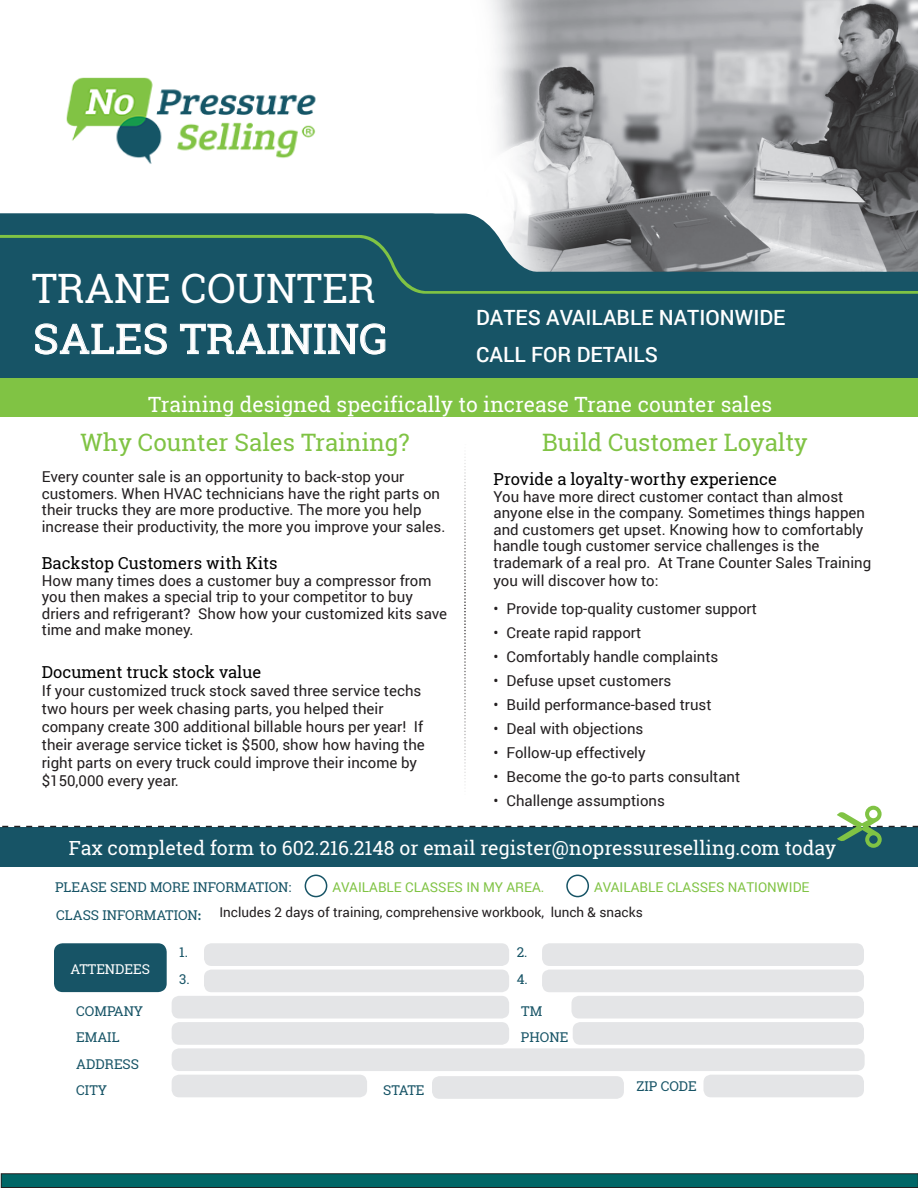
<style>
.page{position:relative;width:918px;height:1188px;background:#fff}
.page>*{position:absolute;margin:0;border:0;box-sizing:border-box;transform-origin:0 0}
.t1{font:41.25px "Roboto Slab";letter-spacing:.01em;color:#fff}
.t2{font:40.5px "Roboto Slab";color:#fff}
.Headline{font:24px "Roboto Slab";color:#80c344}
.t3{font:21px "Roboto Slab";letter-spacing:.005em;color:#fff}
.t4{font:500 21px "Roboto";color:#fff}
.t5{font:19.5px "Roboto Slab";color:#fff}
.Bullet{font:16.5px "Roboto Slab";color:#000}
.Body_Copy{font:16.5px "Roboto Slab";color:#000}
.Bullet-2{font:15px/18px "Roboto";color:#231f20}
.Body_Copy-2{font:15px/16.5px "Roboto";color:#231f20}
.t6{font:13.5px "Roboto Slab";color:#175466}
.t7{font:13.5px "Roboto";color:#231f20}
.t8{font:13.5px "Roboto";color:#80c344}
.t9{font:13.5px "Roboto Slab";color:#fff}
.s1{font-family:"Roboto"}
.s2{font-family:"Koz Go Pr 6 N";font-weight:700;font-size:12px}
</style>
<div class="page">
<img style="left:0;top:0;width:918px;height:214px">
<div style="left:0;top:294px;width:918px;height:84px;background:#175466"></div>
<svg style="left:0;top:214px;width:918px;height:21px;background:#4e6f79"></svg>
<svg style="left:0;top:235px;width:918px;height:59px;background:#406d74"></svg>
<div style="left:0;top:378px;width:918px;height:39px;background:#80c344"></div>
<svg style="left:35px;top:323px;width:132px;height:32px;background:#417382"></svg>
<svg style="left:180px;top:323px;width:206px;height:32px;background:#427382"></svg>
<div style="left:204px;top:943px;width:305px;height:23px;background:#e4e5e7;border-radius:8px"></div>
<div style="left:204px;top:970px;width:305px;height:22px;background:#e4e5e7;border-radius:8px"></div>
<div style="left:172px;top:996px;width:337px;height:23px;background:#e4e5e7;border-radius:8px"></div>
<div style="left:172px;top:1048px;width:693px;height:23px;background:#e4e5e7;border-radius:8px"></div>
<div style="left:172px;top:1022px;width:337px;height:23px;background:#e4e5e7;border-radius:8px"></div>
<div style="left:172px;top:1075px;width:195px;height:22px;background:#e4e5e7;border-radius:8px"></div>
<div style="left:432px;top:1076px;width:192px;height:23px;background:#e4e5e7;border-radius:8px"></div>
<div style="left:704px;top:1075px;width:160px;height:22px;background:#e4e5e7;border-radius:8px"></div>
<div style="left:542px;top:943px;width:322px;height:23px;background:#e4e5e7;border-radius:8px"></div>
<div style="left:542px;top:970px;width:322px;height:22px;background:#e4e5e7;border-radius:8px"></div>
<div style="left:572px;top:996px;width:292px;height:23px;background:#e4e5e7;border-radius:8px"></div>
<div style="left:573px;top:1022px;width:291px;height:23px;background:#e4e5e7;border-radius:8px"></div>
<div style="left:0;top:827px;width:918px;height:40px;background:#175466"></div>
<div style="left:54px;top:943px;width:113px;height:49px;background:#175466;border-radius:9px"></div>
<svg style="left:2px;top:806px;width:916px;height:42px"></svg>
<svg style="left:464px;top:457px;width:2px;height:325px"></svg>
<img style="left:42px;top:51px;width:294px;height:128px">
<div style="left:1px;top:1174px;width:917px;height:14px;background:#066"></div>
<div style="left:1px;top:1173px;width:917px;height:15px;border:1px solid #231f20"></div>
<div style="left:305px;top:875px;width:22px;height:22px;border:2px solid #175466;border-radius:50%"></div>
<div style="left:566px;top:875px;width:23px;height:22px;border:2px solid #175466;border-radius:50%"></div>
<p class="t2" style="left:32px;top:260px;width:345px">TRANE COUNTER</p>
<p class="t1" style="left:33px;top:310px;width:356px">SALES TRAINING</p>
<p class="t4" style="left:476px;top:303px;width:311px">DATES AVAILABLE NATIONWIDE</p>
<p class="t4" style="left:476px;top:340px;width:183px">CALL FOR DETAILS</p>
<p class="t3" style="left:148px;top:390px;width:625px">Training designed specifically to increase Trane counter sales</p>
<p class="Headline" style="left:80px;top:425px;width:331px">Why Counter Sales Training?</p>
<p class="Body_Copy-2" style="left:42px;top:468px;width:405px">Every counter sale is an opportunity to back-stop your customers. When HVAC technicians have the right parts on their trucks they are more productive. The more you help increase their productivity, the more you improve your sales.</p>
<p class="Bullet" style="left:42px;top:552px;width:237px">Backstop Customers with Kits</p>
<p class="Bullet-2" style="left:42px;top:572px;width:407px;line-height:16.5px">How many times does a customer buy a compressor from you then makes a special trip to your competitor to buy driers and refrigerant? Show how your customized kits save time and make money.</p>
<p class="Bullet" style="left:42px;top:660px;width:221px">Document truck stock value</p>
<p class="Bullet-2" style="left:42px;top:681px;width:385px">If your customized truck stock saved three service techs two hours per week chasing parts, you helped their company create 300 additional billable hours per year! If their average service ticket is $500, show how having the right parts on every truck could improve their income by $150,000 every year.</p>
<p class="Headline" style="left:542px;top:425px;width:267px">Build Customer Loyalty</p>
<p class="Body_Copy" style="left:494px;top:468px;width:285px">Provide a loyalty-worthy experience</p>
<p class="Body_Copy-2" style="left:494px;top:488px;width:379px">You have more direct customer contact than almost anyone else in the company. Sometimes things happen and customers get upset. Knowing how to comfortably handle tough customer service challenges is the trademark of a real pro. At Trane Counter Sales Training</p>
<p class="Body_Copy-2" style="left:494px;top:572px;width:167px">you will discover how to:</p>
<p class="Bullet-2" style="left:494px;top:599px;width:265px">• Provide top-quality customer support</p>
<p class="Bullet-2" style="left:494px;top:623px;width:149px">• Create rapid rapport</p>
<p class="Bullet-2" style="left:494px;top:647px;width:226px">• Comfortably handle complaints</p>
<p class="Bullet-2" style="left:494px;top:671px;width:179px">• Defuse upset customers</p>
<p class="Bullet-2" style="left:494px;top:695px;width:220px">• Build performance-based trust</p>
<p class="Bullet-2" style="left:494px;top:719px;width:151px">• Deal with objections</p>
<p class="Bullet-2" style="left:494px;top:743px;width:154px">• Follow-up effectively</p>
<p class="Bullet-2" style="left:494px;top:767px;width:248px">• Become the go-to parts consultant</p>
<p class="Bullet-2" style="left:494px;top:791px;width:173px">• Challenge assumptions</p>
<p class="t5" style="left:69px;top:835px;width:769px">Fax completed form to 602.216.2148 or email register@nopressureselling.com today</p>
<p class="t6" style="left:55px;top:878px;width:238px">PLEASE SEND MORE INFORMATION<span class="s1">:</span></p>
<p class="t8" style="left:333px;top:877px;width:213px">AVAILABLE CLASSES IN MY AREA.</p>
<p class="t8" style="left:594px;top:877px;width:217px">AVAILABLE CLASSES NATIONWIDE</p>
<p class="t6" style="left:56px;top:906px;width:146px">CLASS INFORMATION<span class="s2">:</span></p>
<p class="t7" style="left:220px;top:903px;width:425px">Includes 2 days of training, comprehensive workbook, lunch &amp; snacks</p>
<p class="t6" style="left:517px;top:943px;width:12px">2.</p>
<p class="t6" style="left:517px;top:970px;width:13px">4.</p>
<p class="t6" style="left:179px;top:943px;width:10px">1.</p>
<p class="t6" style="left:179px;top:970px;width:12px">3.</p>
<p class="t9" style="left:71px;top:960px;width:81px">ATTENDEES</p>
<p class="t6" style="left:76px;top:1002px;width:68px">COMPANY</p>
<p class="t6" style="left:521px;top:1002px;width:23px">TM</p>
<p class="t6" style="left:76px;top:1028px;width:45px">EMAIL</p>
<p class="t6" style="left:521px;top:1028px;width:49px">PHONE</p>
<p class="t6" style="left:76px;top:1055px;width:64px">ADDRESS</p>
<p class="t6" style="left:76px;top:1081px;width:32px">CITY</p>
<p class="t6" style="left:383px;top:1081px;width:43px">STATE</p>
<p class="t6" style="left:636px;top:1076px;width:62px">ZIP CODE</p>
</div>
